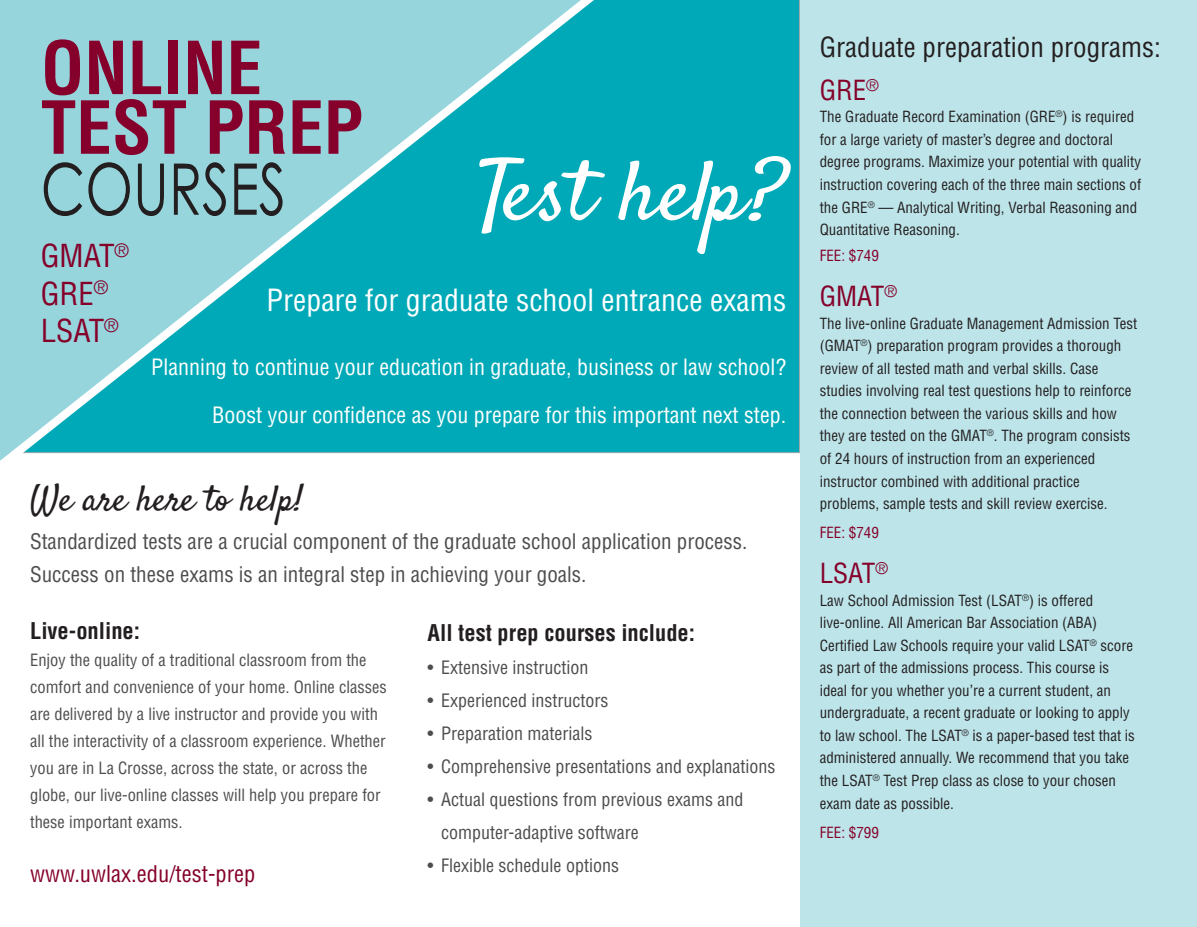
<style>
.page{position:relative;width:1197px;height:927px;background:#fff}
.page>*{position:absolute;margin:0;border:0;box-sizing:border-box;transform-origin:0 0}
.t1{font:84.3px "Satisfy";color:#fff;scale:1.05 1}
.t2{font:700 condensed 71.25px/60.3px "Helvetica LT Std";color:#85002b}
.t3{font:36px "Satisfy";color:#231f20}
.t4{font:condensed 30.9px "Helvetica LT Std";color:#850029}
.t5{font:condensed 29.85px "Helvetica LT Std";color:#fff}
.t6{font:condensed 27px "Helvetica LT Std";color:#231f20}
.t7{font:condensed 27px "Helvetica LT Std";color:#850029}
.t8{font:700 condensed 22.5px "Helvetica LT Std";color:#231f20}
.t9{font:condensed 22.5px "Helvetica LT Std";color:#850029}
.t10{font:condensed 21.9px "Helvetica LT Std";color:#fff}
.t11{font:condensed 21px/33px "Helvetica LT Std";color:#4d4d4f}
.t12{font:condensed 18px/33px "Helvetica LT Std";color:#4d4d4f}
.t13{font:condensed 16.5px/27px "Helvetica LT Std";color:#4d4d4f}
.t14{font:condensed 15px/22.5px "Helvetica LT Std";color:#231f20}
.t15{font:condensed 15px "Helvetica LT Std";color:#850029}
.s1{font-family:"Century Gothic";font-weight:400;font-stretch:normal;color:#231f20}
</style>
<div class="page">
<div style="left:800px;top:0;width:397px;height:926px;background:#bde4e9"></div>
<div style="left:636px;top:0;width:164px;height:453px;background:#00a9b7"></div>
<svg style="left:0;top:0;width:636px;height:461px;background:#4ec0cb"></svg>
<svg style="left:0;top:0;width:4px;height:4px"></svg>
<p class="t2" style="left:41px;top:37px;width:324px">ONLINE<br>TEST PREP<br><span class="s1">COURSES</span></p>
<p class="t4" style="left:41px;top:236px;width:90px">GMAT<sup>®</sup></p>
<p class="t4" style="left:41px;top:274px;width:69px">GRE<sup>®</sup></p>
<p class="t4" style="left:41px;top:311px;width:79px">LSAT<sup>®</sup></p>
<p class="t1" style="left:477px;top:139px;width:296px">Test help?</p>
<p class="t5" style="left:267px;top:281px;width:521px">Prepare for graduate school entrance exams</p>
<p class="t10" style="left:151px;top:353px;width:636px">Planning to continue your education in graduate, business or law school?</p>
<p class="t10" style="left:212px;top:401px;width:575px">Boost your confidence as you prepare for this important next step.</p>
<p class="t3" style="left:30px;top:476px;width:275px">We are here to help!</p>
<p class="t11" style="left:30px;top:525px;width:719px">Standardized tests are a crucial component of the graduate school application process.<br>Success on these exams is an integral step in achieving your goals.</p>
<p class="t8" style="left:30px;top:616px;width:112px">Live-online:</p>
<p class="t13" style="left:30px;top:646px;width:358px">Enjoy the quality of a traditional classroom from the comfort and convenience of your home. Online classes are delivered by a live instructor and provide you with all the interactivity of a classroom experience. Whether you are in La Crosse, across the state, or across the globe, our live-online classes will help you prepare for these important exams.</p>
<p class="t9" style="left:30px;top:859px;width:227px">www.uwlax.edu/test-prep</p>
<p class="t8" style="left:428px;top:618px;width:269px">All test prep courses include:</p>
<p class="t12" style="left:428px;top:650px;width:162px">• Extensive instruction</p>
<p class="t12" style="left:428px;top:683px;width:182px">• Experienced instructors</p>
<p class="t12" style="left:428px;top:716px;width:166px">• Preparation materials</p>
<p class="t12" style="left:428px;top:749px;width:349px">• Comprehensive presentations and explanations</p>
<p class="t12" style="left:441px;top:782px;width:304px;text-indent:-14px">• Actual questions from previous exams and computer-adaptive software</p>
<p class="t12" style="left:428px;top:848px;width:193px">• Flexible schedule options</p>
<p class="t6" style="left:820px;top:30px;width:343px">Graduate preparation programs:</p>
<p class="t7" style="left:820px;top:73px;width:61px">GRE<sup>®</sup></p>
<p class="t14" style="left:820px;top:106px;width:323px">The Graduate Record Examination (GRE<sup>®</sup>) is required for a large variety of master’s degree and doctoral degree programs. Maximize your potential with quality instruction covering each of the three main sections of the GRE<sup>®</sup> — Analytical Writing, Verbal Reasoning and Quantitative Reasoning.</p>
<p class="t15" style="left:820px;top:246px;width:61px">FEE: $749</p>
<p class="t7" style="left:820px;top:279px;width:79px">GMAT<sup>®</sup></p>
<p class="t14" style="left:820px;top:312px;width:319px">The live-online Graduate Management Admission Test (GMAT<sup>®</sup>) preparation program provides a thorough review of all tested math and verbal skills. Case studies involving real test questions help to reinforce the connection between the various skills and how they are tested on the GMAT<sup>®</sup>. The program consists of 24 hours of instruction from an experienced instructor combined with additional practice problems, sample tests and skill review exercise.</p>
<p class="t15" style="left:820px;top:523px;width:61px">FEE: $749</p>
<p class="t7" style="left:820px;top:556px;width:70px">LSAT<sup>®</sup></p>
<p class="t14" style="left:820px;top:589px;width:317px">Law School Admission Test (LSAT<sup>®</sup>) is offered live-online. All American Bar Association (ABA)<br>Certified Law Schools require your valid LSAT<sup>®</sup> score as part of the admissions process. This course is ideal for you whether you’re a current student, an undergraduate, a recent graduate or looking to apply to law school. The LSAT<sup>®</sup> is a paper-based test that is administered annually. We recommend that you take the LSAT<sup>®</sup> Test Prep class as close to your chosen exam date as possible.</p>
<p class="t15" style="left:820px;top:822px;width:61px">FEE: $799</p>
</div>
